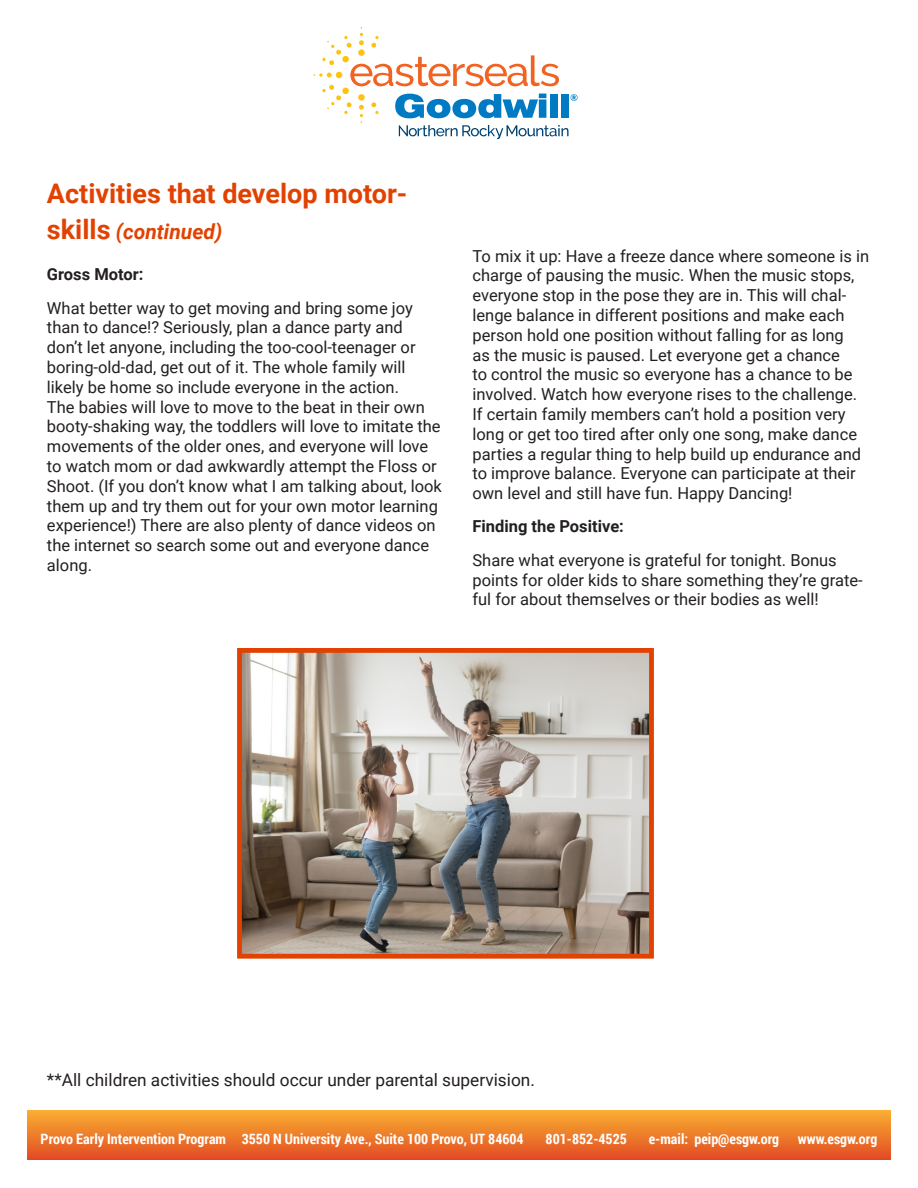
<style>
.page{position:relative;width:918px;height:1188px;background:#fff}
.page>*{position:absolute;margin:0;border:0;box-sizing:border-box;transform-origin:0 0}
.t1{font:700 27px "Roboto";color:#e24201}
.t2{font:italic 700 21px "Roboto";color:#e24201}
.t3{font:17.25px "Roboto";color:#231f20}
.t4{font:16.5px/19.8px "Roboto";color:#231f20}
.t5{font:700 16.5px "Roboto";color:#231f20}
.t6{font:700 14.25px "Roboto Condensed";color:#fff}
.s1{font-style:normal;font-size:27px}
</style>
<div class="page">
<div style="left:27px;top:1109px;width:864px;height:51px;background:linear-gradient(to bottom,#fbb133,#e14a23)"></div>
<svg style="left:313px;top:27px;width:265px;height:112px"></svg>
<img style="left:243px;top:654px;width:405px;height:299px">
<div style="left:237px;top:648px;width:417px;height:311px;border:5px solid #e24201"></div>
<p class="t1" style="left:47px;top:174px;width:362px">Activities that develop motor-</p>
<p class="t2" style="left:47px;top:217px;width:177px"><span class="s1">skills</span> (continued)</p>
<p class="t5" style="left:47px;top:263px;width:98px">Gross Motor:</p>
<p class="t4" style="left:47px;top:297px;width:396px">What better way to get moving and bring some joy than to dance!? Seriously, plan a dance party and don’t let anyone, including the too-cool-teenager or boring-old-dad, get out of it. The whole family will likely be home so include everyone in the action.<br>The babies will love to move to the beat in their own booty-shaking way, the toddlers will love to imitate the movements of the older ones, and everyone will love to watch mom or dad awkwardly attempt the Floss or Shoot. (If you don’t know what I am talking about, look them up and try them out for your own motor learning experience!) There are also plenty of dance videos on the internet so search some out and everyone dance along.</p>
<p class="t4" style="left:472px;top:245px;width:398px">To mix it up: Have a freeze dance where someone is in charge of pausing the music. When the music stops, everyone stop in the pose they are in. This will chal&shy;lenge balance in different positions and make each person hold one position without falling for as long<br>as the music is paused. Let everyone get a chance<br>to control the music so everyone has a chance to be involved. Watch how everyone rises to the challenge.<br>If certain family members can’t hold a position very long or get too tired after only one song, make dance parties a regular thing to help build up endurance and to improve balance. Everyone can participate at their own level and still have fun. Happy Dancing!</p>
<p class="t5" style="left:472px;top:515px;width:153px">Finding the Positive:</p>
<p class="t4" style="left:472px;top:549px;width:392px">Share what everyone is grateful for tonight. Bonus points for older kids to share something they’re grate&shy;ful for about themselves or their bodies as well!</p>
<p class="t3" style="left:47px;top:1068px;width:489px">**All children activities should occur under parental supervision.</p>
<p class="t6" style="left:41px;top:1129px;width:485px">Provo Early Intervention Program 3550 N University Ave., Suite 100 Provo, UT 84604</p>
<p class="t6" style="left:546px;top:1129px;width:83px">801-852-4525</p>
<p class="t6" style="left:649px;top:1129px;width:132px">e-mail: peip@esgw.org</p>
<p class="t6" style="left:798px;top:1129px;width:81px">www.esgw.org</p>
</div>
